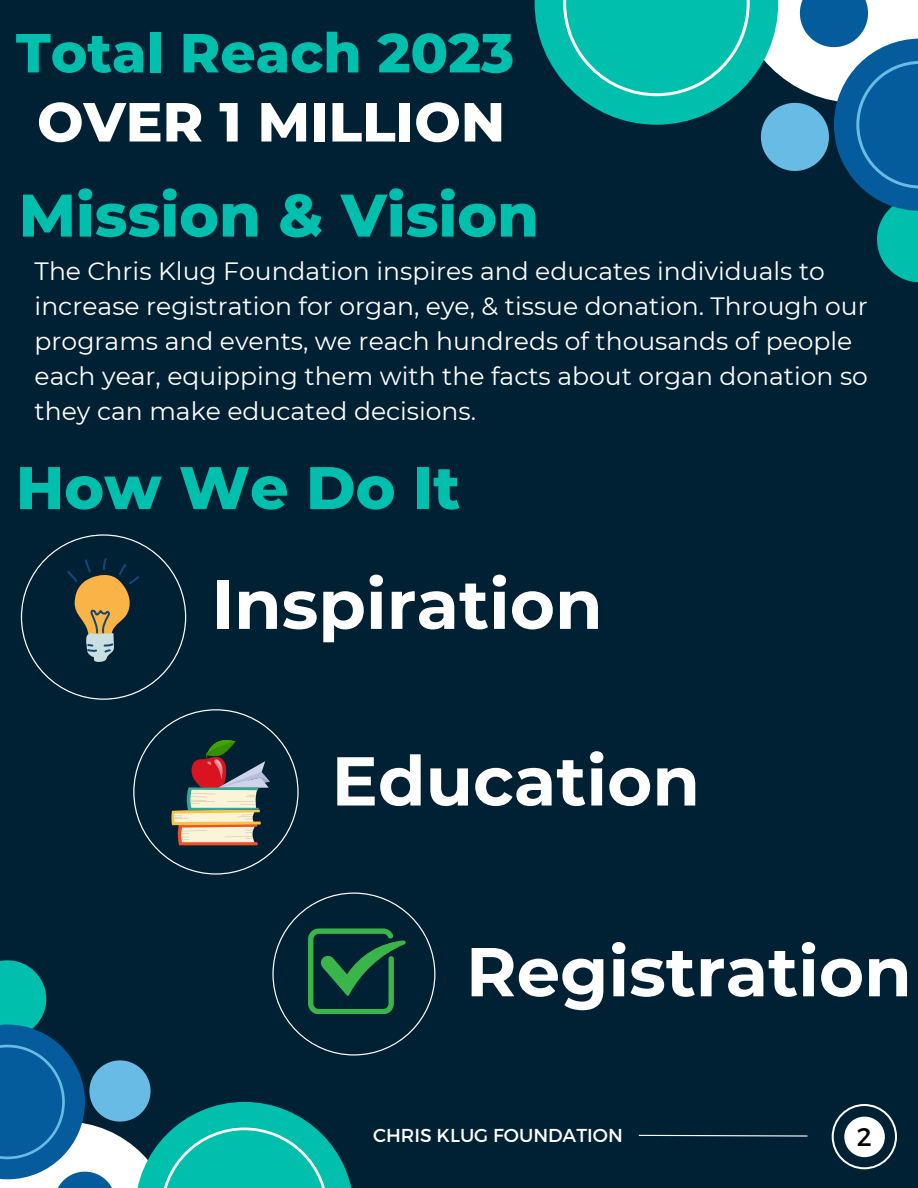
<style>
.page{position:relative;width:918px;height:1188px;background:#002134}
.page>*{position:absolute;margin:0;border:0;box-sizing:border-box;transform-origin:0 0}
.t1{font:700 69px "Montserrat";color:#fff}
.t2{font:800 60px "Montserrat";color:#00bfac}
.t3{font:800 54.9px "Montserrat";color:#00bfac}
.t4{font:800 54.9px "Montserrat";color:#fff}
.t5{font:25.5px "Montserrat";color:#000}
.t6{font:25.05px/35.1px "Montserrat";color:#fff}
.t7{font:18.75px "Montserrat";color:#fff}
</style>
<div class="page">
<svg style="left:535px;top:0;width:383px;height:282px"></svg>
<svg style="left:638px;top:1134px;width:170px;height:3px"></svg>
<svg style="left:832px;top:1104px;width:65px;height:65px"></svg>
<svg style="left:21px;top:534px;width:165px;height:166px"></svg>
<svg style="left:133px;top:709px;width:166px;height:166px"></svg>
<svg style="left:0;top:893px;width:435px;height:295px"></svg>
<h1 class="t3" style="left:16px;top:19px;width:500px">Total Reach 2023</h1>
<p class="t4" style="left:37px;top:88px;width:470px">OVER 1 MILLION</p>
<h3 class="t2" style="left:19px;top:179px;width:522px">Mission &amp; Vision</h3>
<p class="t6" style="left:35px;top:254px;width:835px">The Chris Klug Foundation inspires and educates individuals to increase registration for organ, eye, &amp; tissue donation. Through our programs and events, we reach hundreds of thousands of people each year, equipping them with the facts about organ donation so they can make educated decisions.</p>
<h4 class="t2" style="left:16px;top:451px;width:446px">How We Do It</h4>
<h3 class="t1" style="left:211px;top:562px;width:393px">Inspiration</h3>
<p class="t1" style="left:332px;top:739px;width:370px">Education</p>
<p class="t1" style="left:466px;top:930px;width:447px">Registration</p>
<h3 class="t7" style="left:373px;top:1124px;width:251px">CHRIS KLUG FOUNDATION</h3>
<h2 class="t5" style="left:857px;top:1120px;width:17px">2</h2>
</div>
